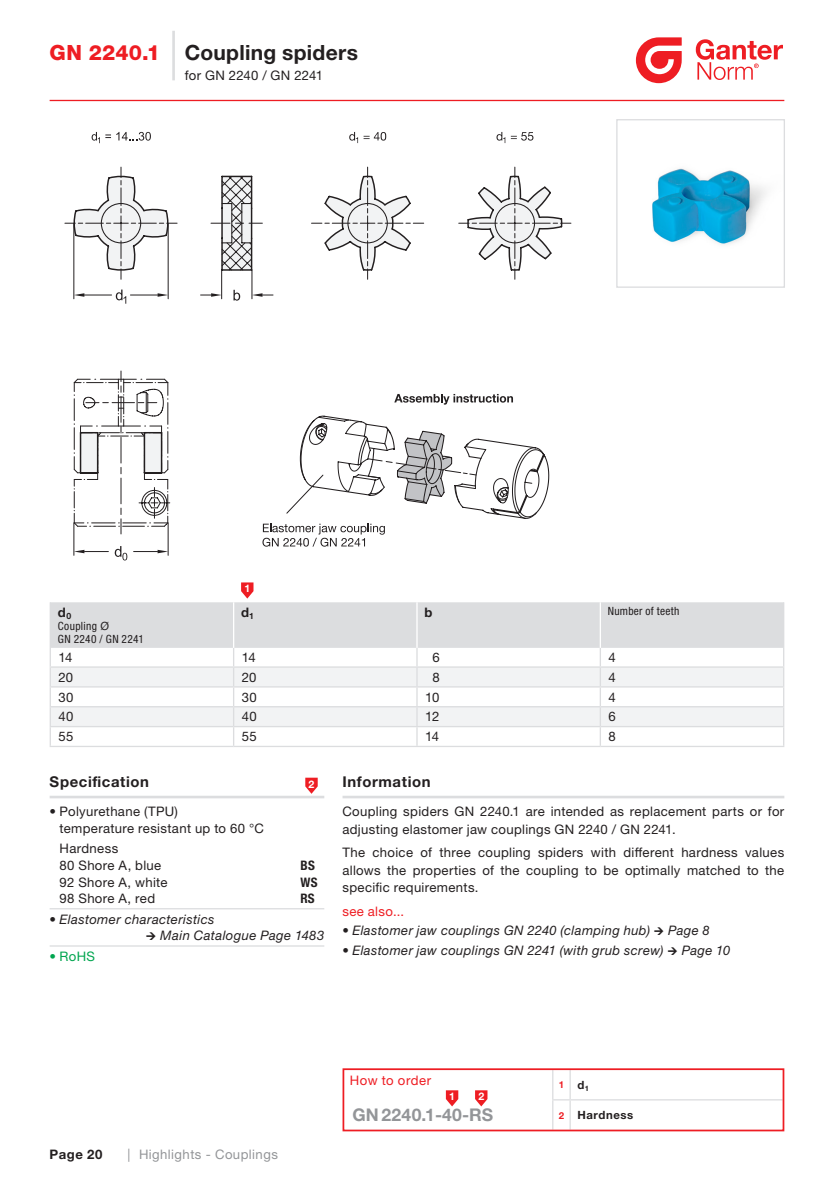
<style>
.page{position:relative;width:834px;height:1181px;background:#fff}
.page>*{position:absolute;margin:0;border:0;box-sizing:border-box;transform-origin:0 0}
.t1{font:700 21px "Helvetica Neue LTW1 G";letter-spacing:.015em;color:#231f20}
.t2{font:800 21px "Helvetica Neue LT Pro";letter-spacing:.01em;color:#ee1d23}
.t3{font:700 17.5px "Helvetica Neue LTW1 G";letter-spacing:.02em;color:#939598}
.t4{font:700 14.88px "Helvetica Neue LTW1 G";letter-spacing:.04em;color:#231f20}
.t5{font:13.12px/17.5px "Helvetica Neue LTW1 G";letter-spacing:.025em;color:#231f20}
.t6{font:italic 13.12px "Helvetica Neue LTW1 G";letter-spacing:.03em;color:#231f20}
.t7{font:13.12px "Helvetica Neue LTW1 G";letter-spacing:.035em;color:#939598}
.t8{font:13.12px "Helvetica Neue LTW1 G";letter-spacing:.03em;color:#ee1d23}
.t9{font:700 13.12px "Helvetica Neue LTW1 G";letter-spacing:.045em;color:#231f20}
.t10{font:700 condensed 13.12px "Helvetica Neue LT Pro";color:#231f20}
.t11{font:13.12px "Helvetica Neue LTW1 G";color:#00a54f}
.t12{font:condensed 11.38px/13.1px "Helvetica Neue LT Pro";letter-spacing:.03em;color:#231f20}
.t13{font:700 11.38px "Helvetica Neue LTW1 G";letter-spacing:.045em;color:#231f20}
.t14{font:700 10.5px "Helvetica Neue LTW1 G";color:#fff}
.t15{font:700 9.62px "Helvetica Neue LTW1 G";color:#ee1d23}
.s1{font-stretch:normal}
.s2{font-size:11.38px;color:#231f20}
.s3{font-size:9.62px;color:#ee1d23}
</style>
<div class="page">
<hr style="left:50px;top:100px;width:734px;height:1px;background:#ee1d23">
<svg style="left:635px;top:37px;width:46px;height:46px"></svg>
<svg style="left:695px;top:39px;width:87px;height:41px"></svg>
<hr style="left:172px;top:31px;width:3px;height:49px;background:#dcdddf">
<hr style="left:570px;top:1099px;width:212px;height:1px;background:#dcdddf">
<svg style="left:552px;top:1071px;width:18px;height:57px"></svg>
<div style="left:342px;top:1068px;width:442px;height:63px;border:2px solid #ee1d23"></div>
<svg style="left:446px;top:1090px;width:12px;height:16px"></svg>
<svg style="left:475px;top:1090px;width:12px;height:16px"></svg>
<hr style="left:50px;top:746px;width:183px;height:1px;background:#dcdddf">
<hr style="left:233px;top:746px;width:184px;height:1px;background:#dcdddf">
<hr style="left:417px;top:746px;width:183px;height:1px;background:#dcdddf">
<hr style="left:600px;top:746px;width:184px;height:1px;background:#dcdddf">
<svg style="left:50px;top:582px;width:734px;height:164px"></svg>
<hr style="left:342px;top:795px;width:442px;height:3px;background:#dcdddf">
<svg style="left:92px;top:132px;width:59px;height:11px"></svg>
<svg style="left:349px;top:132px;width:37px;height:11px"></svg>
<svg style="left:496px;top:132px;width:37px;height:11px"></svg>
<hr style="left:73px;top:223px;width:1px;height:76px;background:#231f20">
<svg style="left:74px;top:289px;width:26px;height:10px"></svg>
<hr style="left:168px;top:523px;width:1px;height:32px;background:#231f20">
<hr style="left:73px;top:523px;width:1px;height:32px;background:#231f20">
<svg style="left:134px;top:550px;width:34px;height:3px"></svg>
<svg style="left:74px;top:550px;width:34px;height:3px"></svg>
<svg style="left:115px;top:546px;width:12px;height:14px"></svg>
<svg style="left:65px;top:167px;width:73px;height:112px"></svg>
<svg style="left:325px;top:167px;width:85px;height:35px"></svg>
<svg style="left:478px;top:167px;width:93px;height:89px"></svg>
<svg style="left:100px;top:202px;width:449px;height:301px"></svg>
<svg style="left:73px;top:371px;width:97px;height:163px"></svg>
<svg style="left:200px;top:176px;width:73px;height:125px"></svg>
<svg style="left:394px;top:394px;width:119px;height:10px"></svg>
<svg style="left:262px;top:416px;width:282px;height:130px"></svg>
<img style="left:652px;top:168px;width:114px;height:77px">
<div style="left:616px;top:119px;width:168px;height:169px;border:1px solid #dcdddf"></div>
<hr style="left:50px;top:908px;width:274px;height:1px;background:#dcdddf">
<hr style="left:50px;top:945px;width:274px;height:1px;background:#dcdddf">
<hr style="left:50px;top:795px;width:274px;height:3px;background:#dcdddf">
<svg style="left:305px;top:777px;width:12px;height:17px"></svg>
<h1 class="t2" style="left:50px;top:40px;width:112px">GN 2240.1</h1>
<h1 class="t1" style="left:185px;top:39px;width:175px">Coupling spiders</h1>
<p class="t5" style="left:185px;top:66px;width:140px">for GN 2240 / GN 2241</p>
<p class="t9" style="left:58px;top:604px;width:15px">d<sub>0</sub></p>
<p class="t12" style="left:58px;top:619px;width:88px">Coupling <span class="s1">Ø<br></span>GN 2240 / GN 2241</p>
<p class="t14" style="left:244px;top:582px;width:7px">1</p>
<p class="t9" style="left:241px;top:604px;width:14px">d<sub>1</sub></p>
<p class="t9" style="left:424px;top:604px;width:10px">b</p>
<p class="t12" style="left:607px;top:605px;width:73px">Number of teeth</p>
<p class="t5" style="left:58px;top:648px;width:16px">14</p>
<p class="t5" style="left:242px;top:648px;width:16px">14</p>
<p class="t5" style="left:432px;top:648px;width:9px">6</p>
<p class="t5" style="left:608px;top:648px;width:9px">4</p>
<p class="t5" style="left:58px;top:668px;width:16px">20</p>
<p class="t5" style="left:242px;top:668px;width:16px">20</p>
<p class="t5" style="left:432px;top:668px;width:9px">8</p>
<p class="t5" style="left:608px;top:668px;width:9px">4</p>
<p class="t5" style="left:58px;top:688px;width:17px">30</p>
<p class="t5" style="left:242px;top:688px;width:17px">30</p>
<p class="t5" style="left:425px;top:688px;width:16px">10</p>
<p class="t5" style="left:608px;top:688px;width:9px">4</p>
<p class="t5" style="left:58px;top:708px;width:17px">40</p>
<p class="t5" style="left:242px;top:708px;width:17px">40</p>
<p class="t5" style="left:425px;top:708px;width:16px">12</p>
<p class="t5" style="left:608px;top:708px;width:9px">6</p>
<p class="t5" style="left:58px;top:727px;width:17px">55</p>
<p class="t5" style="left:242px;top:727px;width:17px">55</p>
<p class="t5" style="left:425px;top:727px;width:16px">14</p>
<p class="t5" style="left:608px;top:727px;width:9px">8</p>
<p class="t4" style="left:50px;top:772px;width:101px">Specification</p>
<p class="t14" style="left:308px;top:777px;width:7px">2</p>
<p class="t5" style="left:60px;top:803px;width:206px;line-height:16.6px;text-indent:-10px">• Polyurethane (TPU)<br>temperature resistant up to 60 °C</p>
<p class="t5" style="left:60px;top:840px;width:103px;line-height:16.6px">Hardness<br>80 Shore A, blue</p>
<p class="t10" style="left:300px;top:857px;width:16px">BS</p>
<p class="t5" style="left:60px;top:873px;width:109px">92 Shore A, white</p>
<p class="t10" style="left:300px;top:874px;width:19px">WS</p>
<p class="t5" style="left:60px;top:889px;width:97px">98 Shore A, red</p>
<p class="t10" style="left:300px;top:890px;width:16px">RS</p>
<p class="t6" style="left:50px;top:911px;width:166px">• Elastomer characteristics</p>
<p class="t6" style="left:146px;top:927px;width:180px">→ Main Catalogue Page 1483</p>
<p class="t11" style="left:50px;top:948px;width:47px">• RoHS</p>
<p class="t4" style="left:342px;top:772px;width:89px">Information</p>
<p class="t5" style="left:342px;top:802px;width:443px">Coupling spiders GN 2240.1 are intended as replacement parts or for adjusting elastomer jaw couplings GN 2240 / GN 2241.</p>
<p class="t5" style="left:342px;top:843px;width:443px;text-align:justify">The choice of three coupling spiders with different hardness values allows the properties of the coupling to be optimally matched to the specific requirements.</p>
<p class="t8" style="left:342px;top:903px;width:63px">see also...</p>
<p class="t6" style="left:342px;top:922px;width:369px">• Elastomer jaw couplings GN 2240 (clamping hub) → Page 8</p>
<p class="t6" style="left:342px;top:942px;width:389px">• Elastomer jaw couplings GN 2241 (with grub screw) → Page 10</p>
<p class="t9" style="left:50px;top:1146px;width:54px">Page 20</p>
<p class="t7" style="left:128px;top:1146px;width:152px">| Highlights - Couplings</p>
<p class="t8" style="left:350px;top:1072px;width:83px">How to order</p>
<p class="t14" style="left:449px;top:1090px;width:7px">1</p>
<p class="t14" style="left:478px;top:1090px;width:7px">2</p>
<h2 class="t3" style="left:352px;top:1104px;width:142px">GN 2240.1-40-RS</h2>
<p class="t15" style="left:558px;top:1078px;width:32px">1 <span class="s2">d</span><sub>1</sub></p>
<p class="t13" style="left:558px;top:1107px;width:76px"><span class="s3">2</span> Hardness</p>
</div>
